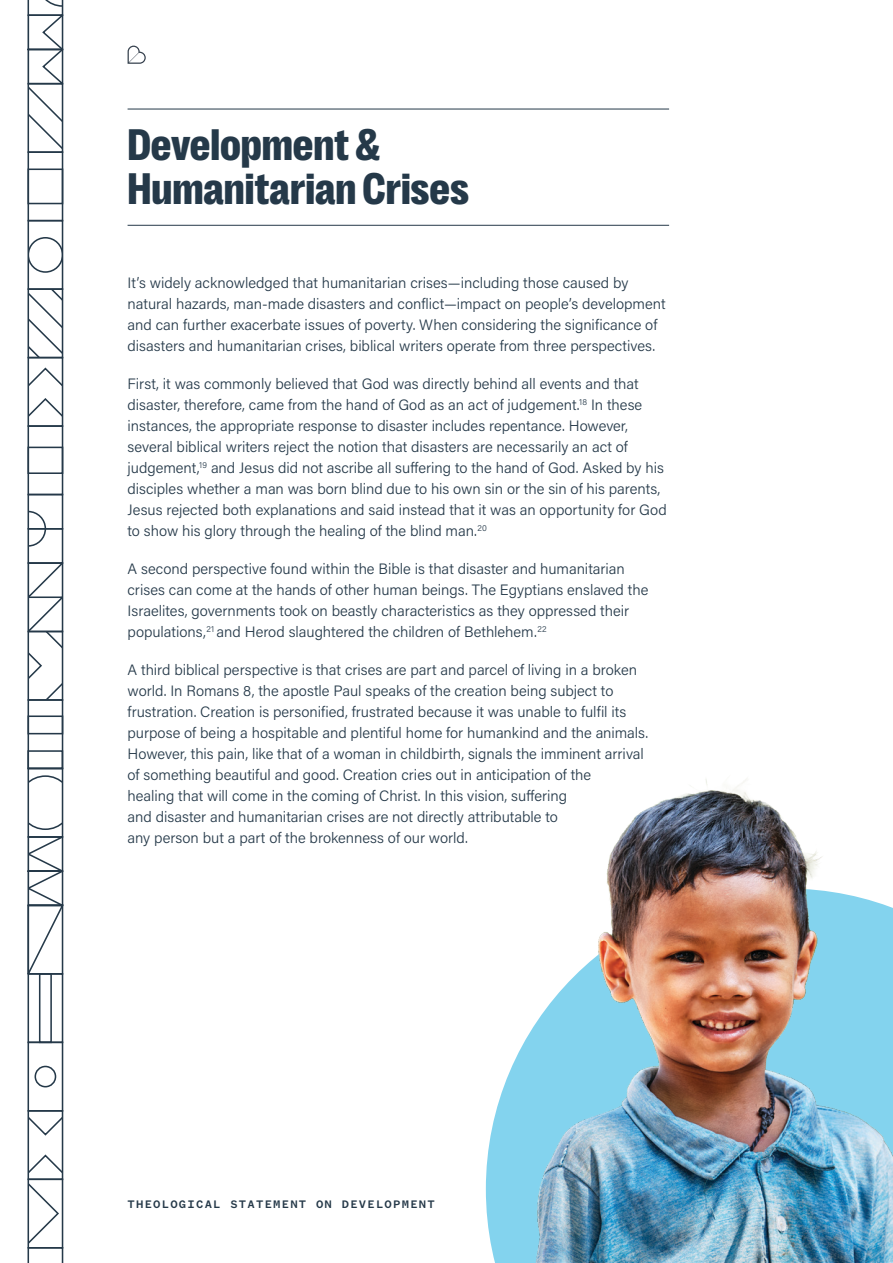
<style>
.page{position:relative;width:893px;height:1263px;background:#fff}
.page>*{position:absolute;margin:0;border:0;box-sizing:border-box;transform-origin:0 0}
.Paragraph_Style_1{font:45px/43.5px "PP Right Grotesk Compact Dark";color:#253949}
.t1{font:300 15px/21px "Acumin Pro";color:#253949}
.t2{font:500 12px "Founders Grotesk Mono";letter-spacing:.1em;color:#253949}
</style>
<div class="page">
<svg style="left:128px;top:46px;width:18px;height:18px"></svg>
<svg style="left:27px;top:561px;width:37px;height:702px"></svg>
<div style="left:28px;top:528px;width:35px;height:36px;border:2px solid #253949"></div>
<div style="left:28px;top:494px;width:35px;height:35px;border:2px solid #253949"></div>
<svg style="left:27px;top:510px;width:20px;height:37px"></svg>
<svg style="left:27px;top:0;width:37px;height:496px"></svg>
<hr style="left:128px;top:109px;width:541px;height:1px;background:#253949">
<hr style="left:128px;top:225px;width:541px;height:1px;background:#253949">
<img style="left:485px;top:779px;width:408px;height:484px">
<p class="Paragraph_Style_1" style="left:128px;top:123px;width:343px">Development &amp;<br>Humanitarian Crises</p>
<p class="t1" style="left:128px;top:271px;width:540px">It’s widely acknowledged that humanitarian crises—including those caused by natural hazards, man-made disasters and conflict—impact on people’s development and can further exacerbate issues of poverty. When considering the significance of disasters and humanitarian crises, biblical writers operate from three perspectives.</p>
<p class="t1" style="left:128px;top:372px;width:541px">First, it was commonly believed that God was directly behind all events and that disaster, therefore, came from the hand of God as an act of judgement.<sup>18</sup> In these instances, the appropriate response to disaster includes repentance. However, several biblical writers reject the notion that disasters are necessarily an act of judgement,<sup>19</sup> and Jesus did not ascribe all suffering to the hand of God. Asked by his disciples whether a man was born blind due to his own sin or the sin of his parents, Jesus rejected both explanations and said instead that it was an opportunity for God to show his glory through the healing of the blind man.<sup>20</sup></p>
<p class="t1" style="left:128px;top:557px;width:522px">A second perspective found within the Bible is that disaster and humanitarian crises can come at the hands of other human beings. The Egyptians enslaved the Israelites, governments took on beastly characteristics as they oppressed their populations,<sup>21</sup> and Herod slaughtered the children of Bethlehem.<sup>22</sup></p>
<p class="t1" style="left:128px;top:658px;width:522px">A third biblical perspective is that crises are part and parcel of living in a broken world. In Romans 8, the apostle Paul speaks of the creation being subject to frustration. Creation is personified, frustrated because it was unable to fulfil its purpose of being a hospitable and plentiful home for humankind and the animals.<br>However, this pain, like that of a woman in childbirth, signals the imminent arrival of something beautiful and good. Creation cries out in anticipation of the<br>healing that will come in the coming of Christ. In this vision, suffering<br>and disaster and humanitarian crises are not directly attributable to<br>any person but a part of the brokenness of our world.</p>
<p class="t2" style="left:128px;top:1198px;width:309px">THEOLOGICAL STATEMENT ON DEVELOPMENT</p>
</div>
